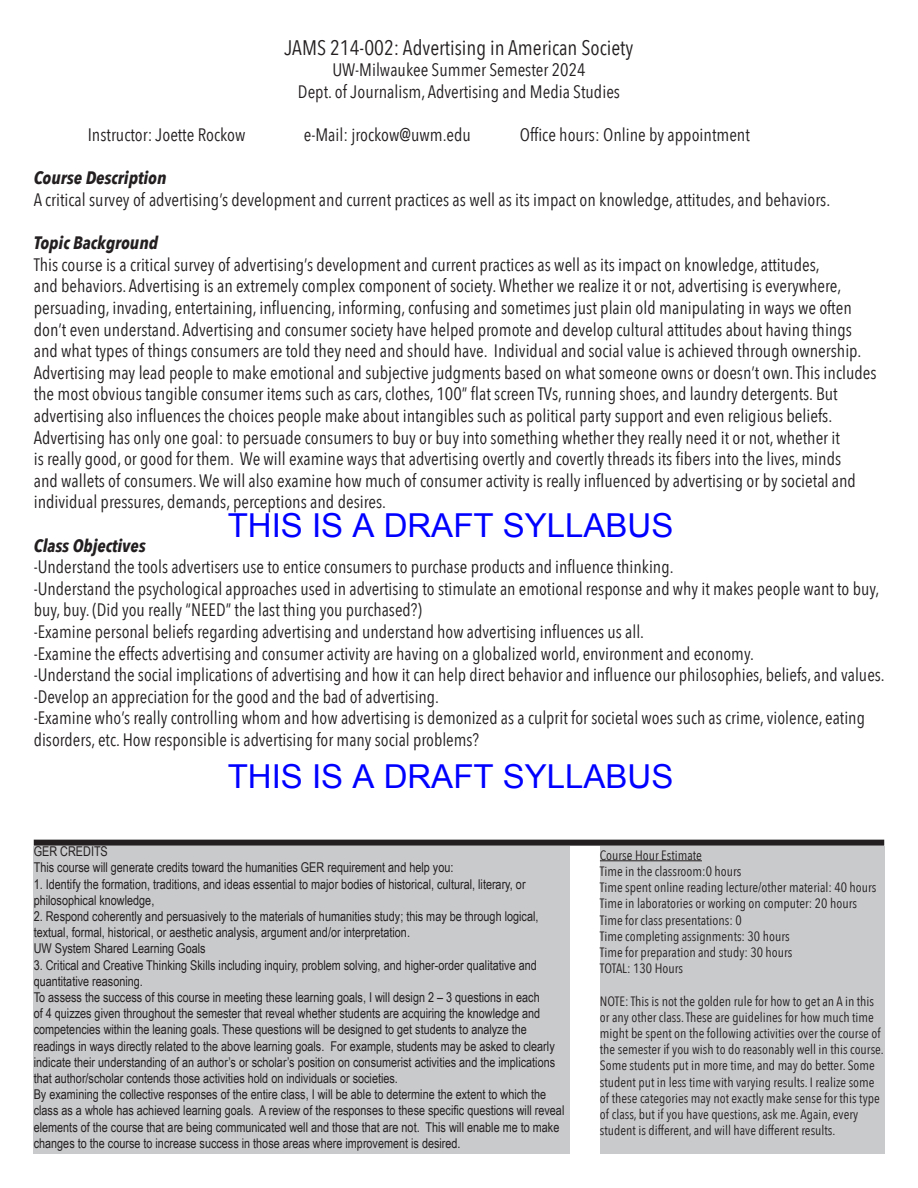
<style>
.page{position:relative;width:918px;height:1188px;background:#fff}
.page>*{position:absolute;margin:0;border:0;box-sizing:border-box;transform-origin:0 0}
.t1{font:33px "Arial";color:#00f}
.t2{font:21px "Avenir Next Condensed";color:#231f20}
.t3{font:18px/21.6px "Avenir Next Condensed";color:#231f20}
.t4{font:italic 700 18px "Avenir Next Condensed";color:#231f20}
.t5{font:13.5px/16.2px "Arial Narrow";color:#231f20}
.t6{font:13.5px/16.2px "Avenir Next Condensed";color:#231f20}
</style>
<div class="page">
<div style="left:34px;top:846px;width:536px;height:308px;background:#c9cacc"></div>
<div style="left:600px;top:846px;width:284px;height:308px;background:#c9cacc"></div>
<hr style="left:600px;top:860px;width:102px;height:1px;background:#231f20">
<div style="left:34px;top:840px;width:850px;height:6px;background:#231f20"></div>
<p class="t2" style="left:285px;top:29px;width:350px">JAMS 214-002: Advertising in American Society</p>
<p class="t3" style="left:332px;top:58px;width:255px">UW-Milwaukee Summer Semester 2024</p>
<p class="t3" style="left:298px;top:80px;width:324px">Dept. of Journalism, Advertising and Media Studies</p>
<p class="t3" style="left:88px;top:123px;width:159px">Instructor: Joette Rockow</p>
<p class="t3" style="left:304px;top:123px;width:169px">e-Mail: jrockow@uwm.edu</p>
<p class="t3" style="left:520px;top:123px;width:232px">Office hours: Online by appointment</p>
<p class="t4" style="left:34px;top:167px;width:134px">Course Description</p>
<p class="t3" style="left:34px;top:188px;width:798px">A critical survey of advertising’s development and current practices as well as its impact on knowledge, attitudes, and behaviors.</p>
<p class="t4" style="left:34px;top:232px;width:126px">Topic Background</p>
<p class="t3" style="left:34px;top:253px;width:844px">This course is a critical survey of advertising’s development and current practices as well as its impact on knowledge, attitudes,<br>and behaviors. Advertising is an extremely complex component of society.Whether we realize it or not, advertising is everywhere, persuading, invading, entertaining, influencing, informing,confusing and sometimes just plain old manipulating in ways we often don’t even understand. Advertising and consumer society have helped promote and develop cultural attitudes about having things and what types of things consumers are told they need and should have. Individual and social value is achieved through ownership.<br>Advertising may lead people to make emotional and subjective judgments based on what someone owns or doesn’t own.This includes the most obvious tangible consumer items such as cars, clothes, 100” flat screen TVs, running shoes, and laundry detergents. But advertising also influences the choices people make about intangibles such as political party support and even religious beliefs.<br>Advertising has only one goal: to persuade consumers to buy or buy into something whether they really need it or not, whether it<br>is really good, or good for them. We will examine ways that advertising overtly and covertly threads its fibers into the lives, minds<br>and wallets of consumers.We will also examine how much of consumer activity is really influenced by advertising or by societal and individual pressures, demands, perceptions and desires.</p>
<p class="t4" style="left:34px;top:534px;width:113px">Class Objectives</p>
<p class="t3" style="left:34px;top:555px;width:641px">-Understand the tools advertisers use to entice consumers to purchase products and influence thinking.</p>
<p class="t3" style="left:34px;top:577px;width:847px">-Understand the psychological approaches used in advertising to stimulate an emotional response and why it makes people want to buy, buy, buy. (Did you really “NEED” the last thing you purchased?)</p>
<p class="t3" style="left:34px;top:620px;width:612px">-Examine personal beliefs regarding advertising and understand how advertising influences us all.</p>
<p class="t3" style="left:34px;top:642px;width:722px">-Examine the effects advertising and consumer activity are having on a globalized world, environment and economy.</p>
<p class="t3" style="left:34px;top:663px;width:853px">-Understand the social implications of advertising and how it can help direct behavior and influence our philosophies, beliefs, and values.</p>
<p class="t3" style="left:34px;top:685px;width:407px">-Develop an appreciation for the good and the bad of advertising.</p>
<p class="t3" style="left:34px;top:706px;width:833px">-Examine who’s really controlling whom and how advertising is demonized as a culprit for societal woes such as crime,violence, eating disorders, etc. How responsible is advertising for many social problems?</p>
<h1 class="t1" style="left:228px;top:504px;width:447px">THIS IS A DRAFT SYLLABUS</h1>
<h1 class="t1" style="left:228px;top:755px;width:447px">THIS IS A DRAFT SYLLABUS</h1>
<p class="t5" style="left:34px;top:843px;width:76px">GER CREDITS</p>
<p class="t5" style="left:34px;top:859px;width:421px">This course will generate credits toward the humanities GER requirement and help you:</p>
<p class="t5" style="left:34px;top:875px;width:493px">1. Identify the formation, traditions, and ideas essential to major bodies of historical, cultural, literary, or philosophical knowledge,</p>
<p class="t5" style="left:34px;top:908px;width:506px">2. Respond coherently and persuasively to the materials of humanities study; this may be through logical, textual, formal, historical, or aesthetic analysis, argument and/or interpretation.</p>
<p class="t5" style="left:34px;top:940px;width:173px">UW System Shared Learning Goals</p>
<p class="t5" style="left:34px;top:956px;width:505px">3. Critical and Creative Thinking Skills including inquiry, problem solving, and higher-order qualitative and quantitative reasoning.</p>
<p class="t5" style="left:34px;top:989px;width:523px">To assess the success of this course in meeting these learning goals, I will design 2 – 3 questions in each<br>of 4 quizzes given throughout the semester that reveal whether students are acquiring the knowledge and competencies within the leaning goals. These questions will be designed to get students to analyze the readings in ways directly related to the above learning goals. For example, students may be asked to clearly indicate their understanding of an author’s or scholar’s position on consumerist activities and the implications that author/scholar contends those activities hold on individuals or societies.</p>
<p class="t5" style="left:34px;top:1086px;width:532px">By examining the collective responses of the entire class, I will be able to determine the extent to which the class as a whole has achieved learning goals. A review of the responses to these specific questions will reveal elements of the course that are being communicated well and those that are not. This will enable me to make changes to the course to increase success in those areas where improvement is desired.</p>
<p class="t6" style="left:600px;top:846px;width:104px">Course Hour Estimate</p>
<p class="t6" style="left:600px;top:863px;width:143px">Time in the classroom:0 hours</p>
<p class="t6" style="left:600px;top:879px;width:278px">Time spent online reading lecture/other material: 40 hours</p>
<p class="t6" style="left:600px;top:895px;width:259px">Time in laboratories or working on computer: 20 hours</p>
<p class="t6" style="left:600px;top:911px;width:143px">Time for class presentations: 0</p>
<p class="t6" style="left:600px;top:927px;width:191px">Time completing assignments: 30 hours</p>
<p class="t6" style="left:600px;top:944px;width:194px">Time for preparation and study: 30 hours</p>
<p class="t6" style="left:600px;top:960px;width:85px">TOTAL: 130 Hours</p>
<p class="t6" style="left:600px;top:992px;width:285px">NOTE: This is not the golden rule for how to get an A in this or any other class.These are guidelines for how much time might be spent on the following activities over the course of the semester if you wish to do reasonably well in this course.<br>Some students put in more time, and may do better. Some student put in less time with varying results. I realize some of these categories may not exactly make sense for this type of class, but if you have questions, ask me. Again, every student is different, and will have different results.</p>
</div>
